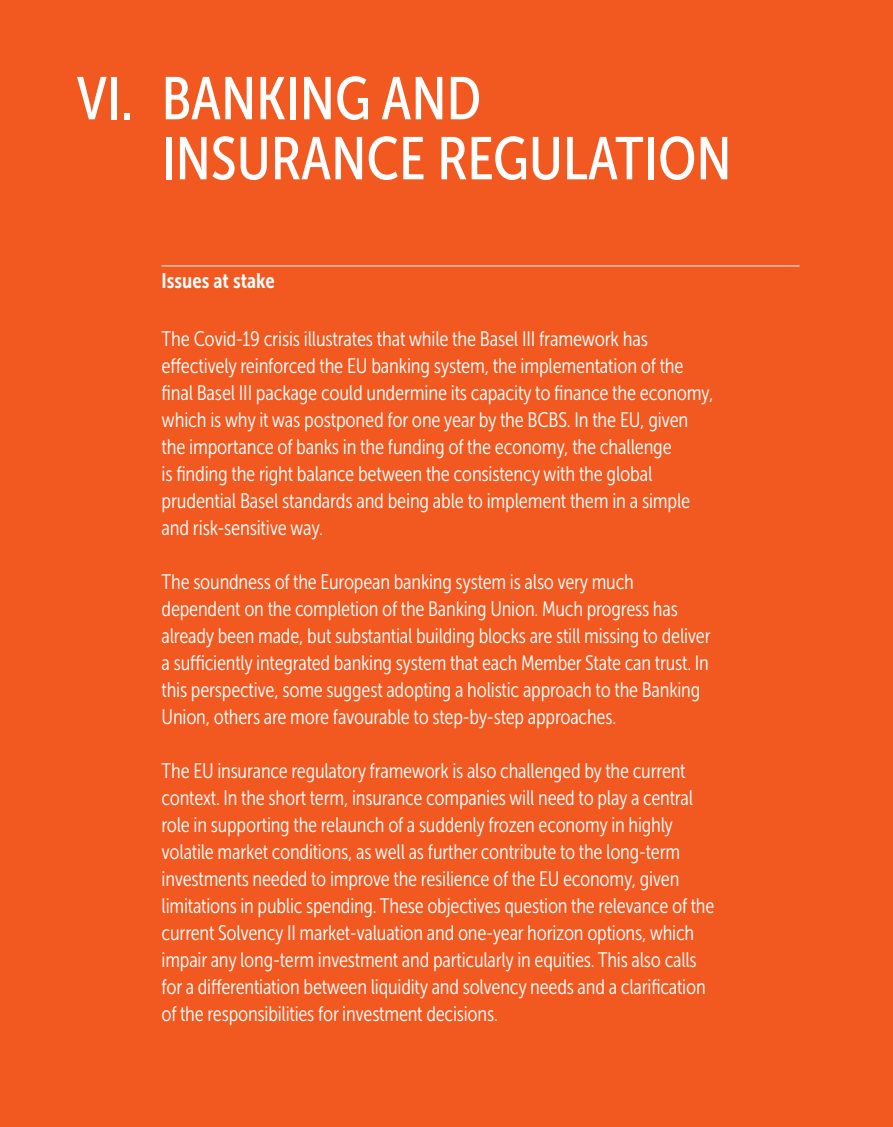
<style>
.page{position:relative;width:893px;height:1127px;background:#f15921}
.page>*{position:absolute;margin:0;border:0;box-sizing:border-box;transform-origin:0 0}
.t1{font:60px/60px "Museo Sans Cond 500";color:#fff}
.t2{font:21px/27px "Museo Sans Cond 300";letter-spacing:-.01em;color:#fff}
.t3{font:21px "Museo Sans Cond 700";color:#fff}
</style>
<div class="page">
<hr style="left:162px;top:265px;width:637px;height:1px;background:#fff">
<p class="t1" style="left:162px;top:69px;width:571px;text-indent:-85px">VI. BANKING AND<br>INSURANCE REGULATION</p>
<p class="t3" style="left:162px;top:269px;width:115px">Issues at stake</p>
<p class="t2" style="left:162px;top:325px;width:553px">The Covid-19 crisis illustrates that while the Basel III framework has effectively reinforced the EU banking system, the implementation of the final Basel III package could undermine its capacity to finance the economy, which is why it was postponed for one year by the BCBS. In the EU, given the importance of banks in the funding of the economy, the challenge<br>is finding the right balance between the consistency with the global prudential Basel standards and being able to implement them in a simple and risk-sensitive way.</p>
<p class="t2" style="left:162px;top:568px;width:551px">The soundness of the European banking system is also very much dependent on the completion of the Banking Union. Much progress has already been made, but substantial building blocks are still missing to deliver a sufficiently integrated banking system that each Member State can trust. In this perspective, some suggest adopting a holistic approach to the Banking Union, others are more favourable to step-by-step approaches.</p>
<p class="t2" style="left:162px;top:757px;width:554px">The EU insurance regulatory framework is also challenged by the current context. In the short term, insurance companies will need to play a central role in supporting the relaunch of a suddenly frozen economy in highly volatile market conditions, as well as further contribute to the long-term investments needed to improve the resilience of the EU economy, given limitations in public spending. These objectives question the relevance of the current Solvency II market-valuation and one-year horizon options, which impair any long-term investment and particularly in equities. This also calls for a differentiation between liquidity and solvency needs and a clarification of the responsibilities for investment decisions.</p>
</div>
